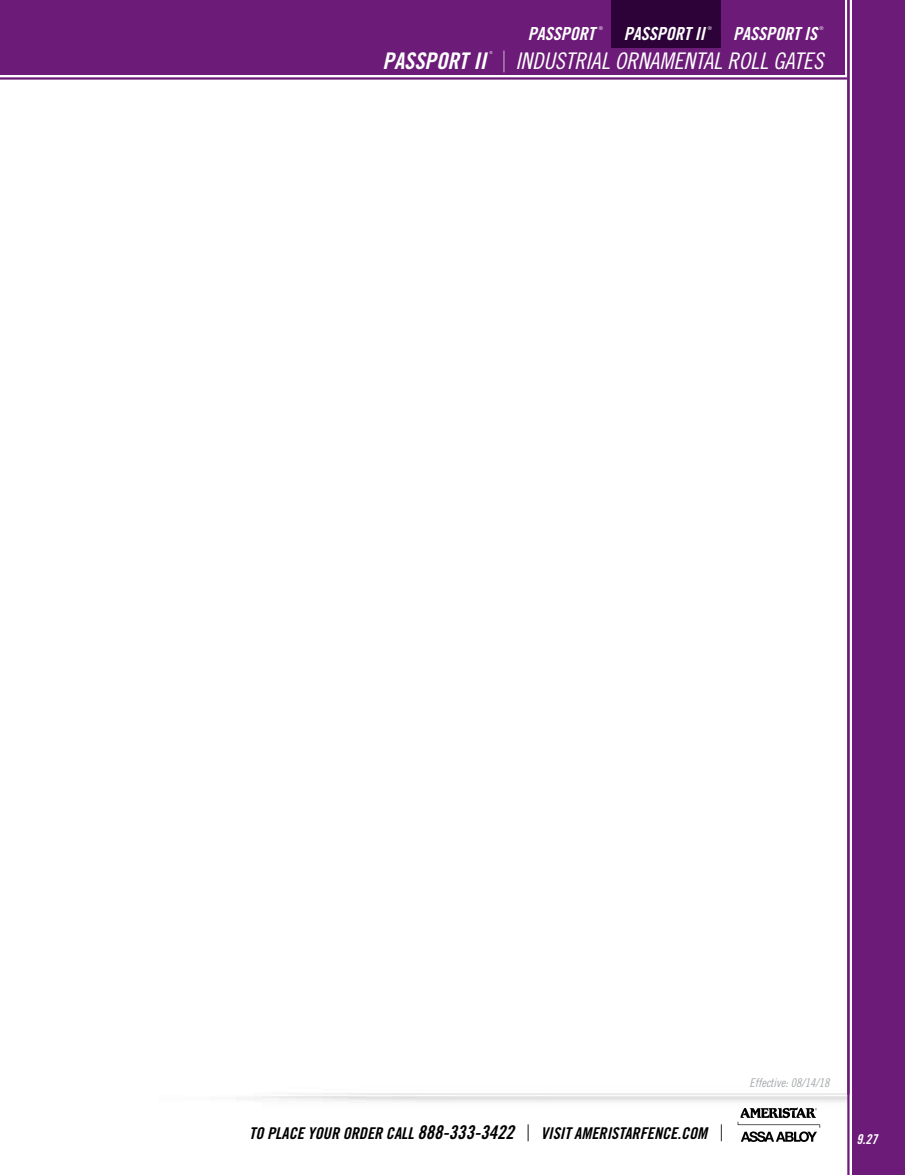
<style>
.page{position:relative;width:905px;height:1175px;background:#fff}
.page>*{position:absolute;margin:0;border:0;box-sizing:border-box;transform-origin:0 0}
.t1{font:22.95px "Trade Gothic LT Std Cn 18 Obl";color:#fff}
.t2{font:22.95px "Trade Gothic LT Std Bd Cn 20 Obl";color:#fff}
.t3{font:18px "Trade Gothic LT Std Bd Cn 20 Obl";color:#fff}
.t4{font:16.2px "Trade Gothic LT Std Bd Cn 20 Obl";color:#000}
.t5{font:13.5px "Trade Gothic LT Std Bd Cn 20 Obl";color:#fff}
.t6{font:12px "Trade Gothic LT Std Cn 18 Obl";color:#a7a9ac}
.t7{font:300 5.25px "Trade Gothic LT Std";color:#fff}
.t8{font:300 4.05px "Trade Gothic LT Std";color:#fff}
.s1{font-family:"Trade Gothic LT Std";font-weight:300;font-size:29.4px}
.s2{font-size:18.9px}
.s3{font-family:"Trade Gothic LT Std";font-weight:300;font-size:22.65px}
</style>
<div class="page">
<div style="left:0;top:0;width:845px;height:75px;background:#6c1b78"></div>
<hr style="left:0;top:77px;width:847px;height:3px;background:#6c1b78">
<div style="left:611px;top:0;width:109px;height:48px;background:#2d0238"></div>
<img style="left:236px;top:1093px;width:610px;height:49px">
<svg style="left:846px;top:0;width:4px;height:1174px"></svg>
<div style="left:852px;top:0;width:52px;height:1174px;background:#6c1b78"></div>
<svg style="left:737px;top:1107px;width:83px;height:34px"></svg>
<p class="t3" style="left:527px;top:23px;width:68px">PASSPORT</p>
<p class="t7" style="left:598px;top:25px;width:6px">®</p>
<p class="t3" style="left:624px;top:23px;width:82px">PASSPORT II</p>
<p class="t7" style="left:707px;top:25px;width:6px">®</p>
<p class="t3" style="left:733px;top:23px;width:85px">PASSPORT IS</p>
<p class="t7" style="left:819px;top:25px;width:6px">®</p>
<h1 class="t2" style="left:382px;top:47px;width:105px">PASSPORT II</h1>
<p class="t8" style="left:489px;top:51px;width:5px">®</p>
<h1 class="t1" style="left:502px;top:47px;width:322px"><span class="s1">|</span> INDUSTRIAL ORNAMENTAL ROLL GATES</h1>
<p class="t6" style="left:749px;top:1075px;width:81px">Effective: 08/14/18</p>
<p class="t4" style="left:249px;top:1123px;width:476px">TO PLACE YOUR ORDER CALL <span class="s2">888-333-3422</span> <span class="s3">|</span> VISIT AMERISTARFENCE.COM <span class="s3">|</span></p>
<p class="t5" style="left:856px;top:1131px;width:22px">9.27</p>
</div>
